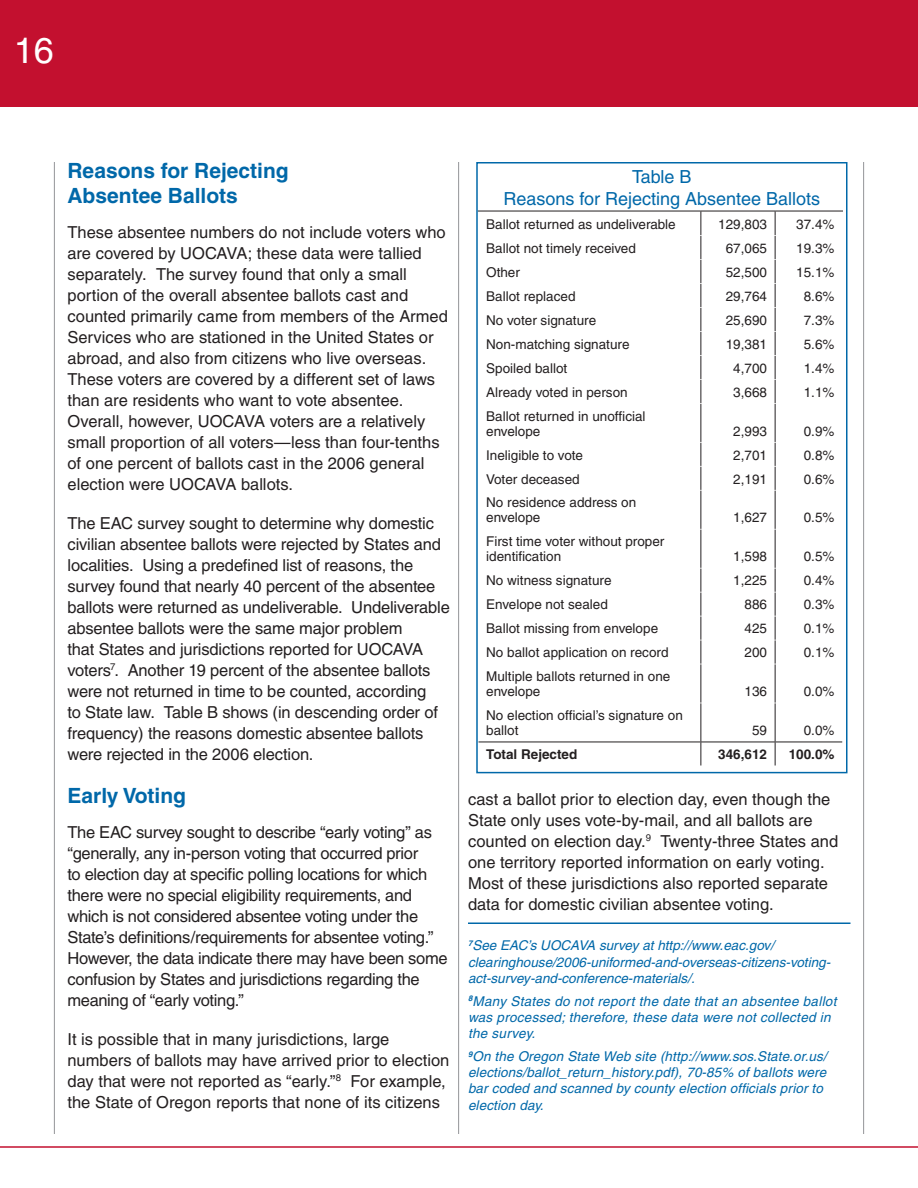
<style>
.page{position:relative;width:918px;height:1188px;background:#fff}
.page>*{position:absolute;margin:0;border:0;box-sizing:border-box;transform-origin:0 0}
.t1{font:36px "Helvetica";color:#fff}
.t2{font:700 21px/25.2px "Helvetica";color:#0068a9}
.t3{font:18px/21.6px "Helvetica";color:#0068a9;text-align:center}
.t4{font:16.5px/21px "Helvetica";letter-spacing:-.01em;color:#231f20}
.t5{font:13.5px/15px "Helvetica";color:#231f20}
.t6{font:italic 13.5px/16.2px "Helvetica";letter-spacing:.01em;color:#0068a9}
.t7{font:700 13.5px "Helvetica";color:#231f20}
</style>
<div class="page">
<div style="left:0;top:0;width:918px;height:107px;background:#c3102f"></div>
<hr style="left:458px;top:162px;width:1px;height:972px;background:#939598">
<hr style="left:54px;top:162px;width:1px;height:972px;background:#939598">
<hr style="left:863px;top:162px;width:1px;height:972px;background:#939598">
<hr style="left:0;top:1146px;width:918px;height:2px;background:#c3102f">
<hr style="left:468px;top:922px;width:382px;height:2px;background:#0068a9">
<hr style="left:700px;top:404px;width:1px;height:38px;background:#231f20">
<hr style="left:775px;top:404px;width:1px;height:38px;background:#231f20">
<svg style="left:700px;top:443px;width:1px;height:47px"></svg>
<svg style="left:775px;top:443px;width:1px;height:47px"></svg>
<hr style="left:700px;top:491px;width:1px;height:38px;background:#231f20">
<hr style="left:775px;top:491px;width:1px;height:38px;background:#231f20">
<hr style="left:700px;top:530px;width:1px;height:38px;background:#231f20">
<hr style="left:775px;top:530px;width:1px;height:38px;background:#231f20">
<svg style="left:700px;top:569px;width:1px;height:95px"></svg>
<svg style="left:775px;top:569px;width:1px;height:95px"></svg>
<hr style="left:700px;top:664px;width:1px;height:39px;background:#231f20">
<hr style="left:775px;top:664px;width:1px;height:39px;background:#231f20">
<hr style="left:700px;top:703px;width:1px;height:39px;background:#231f20">
<hr style="left:775px;top:703px;width:1px;height:39px;background:#231f20">
<hr style="left:478px;top:211px;width:223px;height:1px;background:#231f20">
<hr style="left:701px;top:211px;width:74px;height:1px;background:#231f20">
<svg style="left:700px;top:211px;width:1px;height:192px"></svg>
<hr style="left:775px;top:211px;width:68px;height:1px;background:#231f20">
<svg style="left:775px;top:211px;width:1px;height:192px"></svg>
<hr style="left:478px;top:742px;width:223px;height:1px;background:#231f20">
<hr style="left:701px;top:742px;width:74px;height:1px;background:#231f20">
<svg style="left:700px;top:742px;width:1px;height:24px"></svg>
<hr style="left:775px;top:742px;width:67px;height:1px;background:#231f20">
<svg style="left:775px;top:742px;width:1px;height:24px"></svg>
<div style="left:476px;top:162px;width:372px;height:611px;border:2px solid #0068a9"></div>
<h1 class="t1" style="left:14px;top:30px;width:42px">16</h1>
<p class="t2" style="left:68px;top:158px;width:223px">Reasons for Rejecting<br>Absentee Ballots</p>
<p class="t4" style="left:68px;top:222px;width:382px">These absentee numbers do not include voters who are covered by UOCAVA; these data were tallied separately. The survey found that only a small portion of the overall absentee ballots cast and counted primarily came from members of the Armed Services who are stationed in the United States or abroad, and also from citizens who live overseas.<br>These voters are covered by a different set of laws than are residents who want to vote absentee.<br>Overall, however, UOCAVA voters are a relatively small proportion of all voters—less than four-tenths of one percent of ballots cast in the 2006 general election were UOCAVA ballots.</p>
<p class="t4" style="left:68px;top:513px;width:384px">The EAC survey sought to determine why domestic civilian absentee ballots were rejected by States and localities. Using a predefined list of reasons, the survey found that nearly 40 percent of the absentee ballots were returned as undeliverable. Undeliverable absentee ballots were the same major problem<br>that States and jurisdictions reported for UOCAVA voters<sup>7</sup>. Another 19 percent of the absentee ballots were not returned in time to be counted, according<br>to State law. Table B shows (in descending order of frequency) the reasons domestic absentee ballots were rejected in the 2006 election.</p>
<p class="t2" style="left:68px;top:783px;width:120px">Early Voting</p>
<p class="t4" style="left:68px;top:821px;width:382px">The EAC survey sought to describe “early voting” as “generally, any in-person voting that occurred prior<br>to election day at specific polling locations for which there were no special eligibility requirements, and which is not considered absentee voting under the State’s definitions/requirements for absentee voting.” However, the data indicate there may have been some confusion by States and jurisdictions regarding the meaning of “early voting.”</p>
<p class="t4" style="left:68px;top:1028px;width:383px">It is possible that in many jurisdictions, large numbers of ballots may have arrived prior to election day that were not reported as “early.”<sup>8</sup> For example, the State of Oregon reports that none of its citizens</p>
<p class="t3" style="left:504px;top:166px;width:318px">Table B<br>Reasons for Rejecting Absentee Ballots</p>
<p class="t5" style="left:486px;top:217px;width:191px">Ballot returned as undeliverable</p>
<p class="t5" style="left:718px;top:217px;width:50px">129,803</p>
<p class="t5" style="left:796px;top:217px;width:40px">37.4%</p>
<p class="t5" style="left:486px;top:241px;width:151px">Ballot not timely received</p>
<p class="t5" style="left:726px;top:241px;width:43px">67,065</p>
<p class="t5" style="left:796px;top:241px;width:40px">19.3%</p>
<p class="t5" style="left:486px;top:265px;width:35px">Other</p>
<p class="t5" style="left:726px;top:265px;width:43px">52,500</p>
<p class="t5" style="left:796px;top:265px;width:40px">15.1%</p>
<p class="t5" style="left:486px;top:289px;width:91px">Ballot replaced</p>
<p class="t5" style="left:726px;top:289px;width:43px">29,764</p>
<p class="t5" style="left:804px;top:289px;width:32px">8.6%</p>
<p class="t5" style="left:486px;top:312px;width:111px">No voter signature</p>
<p class="t5" style="left:726px;top:312px;width:43px">25,690</p>
<p class="t5" style="left:804px;top:312px;width:32px">7.3%</p>
<p class="t5" style="left:486px;top:336px;width:145px">Non-matching signature</p>
<p class="t5" style="left:726px;top:336px;width:43px">19,381</p>
<p class="t5" style="left:804px;top:336px;width:32px">5.6%</p>
<p class="t5" style="left:486px;top:360px;width:83px">Spoiled ballot</p>
<p class="t5" style="left:733px;top:360px;width:35px">4,700</p>
<p class="t5" style="left:804px;top:360px;width:32px">1.4%</p>
<p class="t5" style="left:486px;top:384px;width:143px">Already voted in person</p>
<p class="t5" style="left:733px;top:384px;width:35px">3,668</p>
<p class="t5" style="left:804px;top:384px;width:32px">1.1%</p>
<p class="t5" style="left:486px;top:408px;width:161px">Ballot returned in unofficial envelope</p>
<p class="t5" style="left:733px;top:423px;width:35px">2,993</p>
<p class="t5" style="left:804px;top:423px;width:32px">0.9%</p>
<p class="t5" style="left:486px;top:447px;width:98px">Ineligible to vote</p>
<p class="t5" style="left:733px;top:447px;width:35px">2,701</p>
<p class="t5" style="left:804px;top:447px;width:32px">0.8%</p>
<p class="t5" style="left:486px;top:471px;width:95px">Voter deceased</p>
<p class="t5" style="left:733px;top:471px;width:35px">2,191</p>
<p class="t5" style="left:804px;top:471px;width:32px">0.6%</p>
<p class="t5" style="left:486px;top:495px;width:152px">No residence address on envelope</p>
<p class="t5" style="left:733px;top:510px;width:35px">1,627</p>
<p class="t5" style="left:804px;top:510px;width:32px">0.5%</p>
<p class="t5" style="left:486px;top:534px;width:180px">First time voter without proper identification</p>
<p class="t5" style="left:733px;top:549px;width:35px">1,598</p>
<p class="t5" style="left:804px;top:549px;width:32px">0.5%</p>
<p class="t5" style="left:486px;top:573px;width:127px">No witness signature</p>
<p class="t5" style="left:733px;top:573px;width:35px">1,225</p>
<p class="t5" style="left:804px;top:573px;width:32px">0.4%</p>
<p class="t5" style="left:486px;top:597px;width:123px">Envelope not sealed</p>
<p class="t5" style="left:745px;top:597px;width:24px">886</p>
<p class="t5" style="left:804px;top:597px;width:32px">0.3%</p>
<p class="t5" style="left:486px;top:621px;width:173px">Ballot missing from envelope</p>
<p class="t5" style="left:745px;top:621px;width:24px">425</p>
<p class="t5" style="left:804px;top:621px;width:32px">0.1%</p>
<p class="t5" style="left:486px;top:645px;width:184px">No ballot application on record</p>
<p class="t5" style="left:745px;top:645px;width:24px">200</p>
<p class="t5" style="left:804px;top:645px;width:32px">0.1%</p>
<p class="t5" style="left:486px;top:669px;width:186px">Multiple ballots returned in one envelope</p>
<p class="t5" style="left:745px;top:684px;width:24px">136</p>
<p class="t5" style="left:804px;top:684px;width:32px">0.0%</p>
<p class="t5" style="left:486px;top:708px;width:198px">No election official’s signature on ballot</p>
<p class="t5" style="left:752px;top:723px;width:17px">59</p>
<p class="t5" style="left:804px;top:723px;width:32px">0.0%</p>
<p class="t7" style="left:486px;top:746px;width:93px">Total Rejected</p>
<p class="t7" style="left:718px;top:746px;width:50px">346,612</p>
<p class="t7" style="left:789px;top:746px;width:47px">100.0%</p>
<p class="t4" style="left:468px;top:788px;width:372px">cast a ballot prior to election day, even though the State only uses vote-by-mail, and all ballots are counted on election day.<sup>9</sup> Twenty-three States and one territory reported information on early voting.<br>Most of these jurisdictions also reported separate data for domestic civilian absentee voting.</p>
<p class="t6" style="left:468px;top:937px;width:364px"><sup>7</sup>See EAC’s UOCAVA survey at http://www.eac.gov/ clearinghouse/2006-uniformed-and-overseas-citizens-voting&shy;act-survey-and-conference-materials/.</p>
<p class="t6" style="left:468px;top:993px;width:370px"><sup>8</sup>Many States do not report the date that an absentee ballot was processed; therefore, these data were not collected in the survey.</p>
<p class="t6" style="left:468px;top:1048px;width:360px"><sup>9</sup>On the Oregon State Web site (http://www.sos.State.or.us/ elections/ballot_return_history.pdf), 70-85% of ballots were bar coded and scanned by county election officials prior to election day.</p>
</div>
